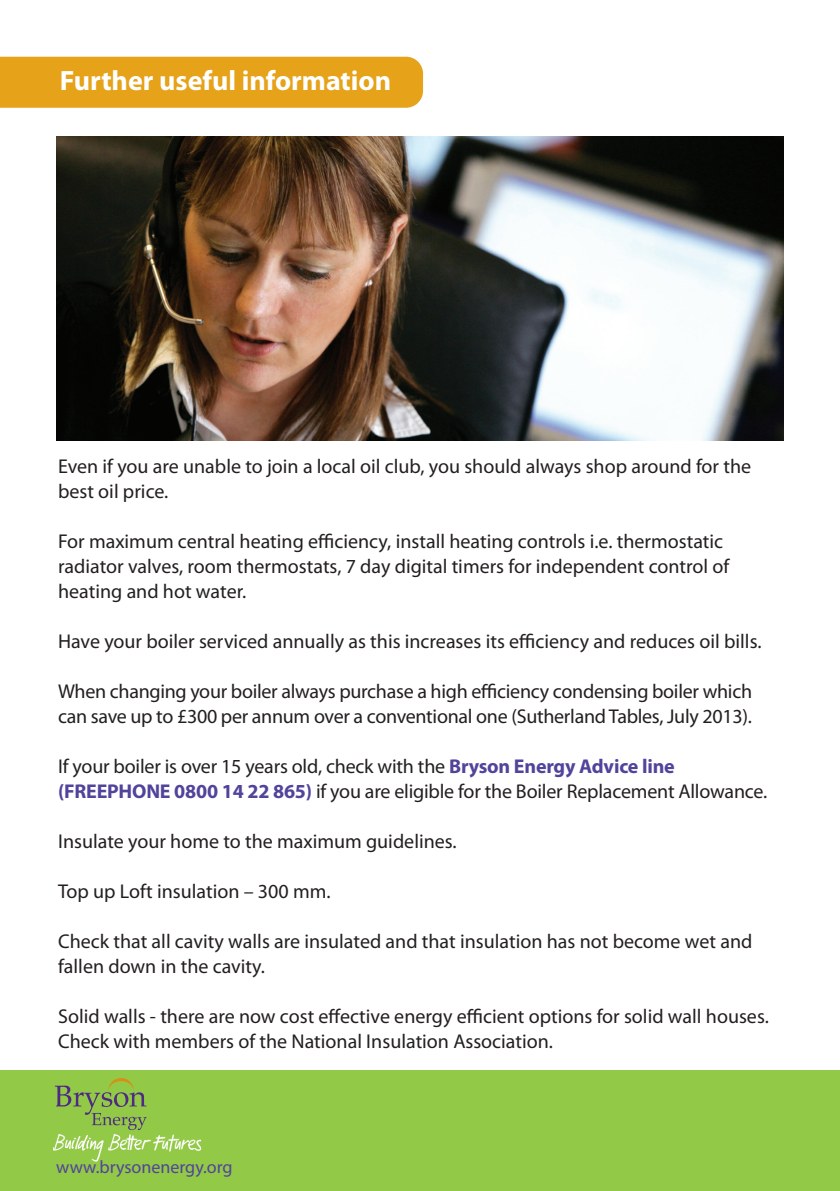
<style>
.page{position:relative;width:840px;height:1191px;background:#fff}
.page>*{position:absolute;margin:0;border:0;box-sizing:border-box;transform-origin:0 0}
.t1{font:700 28px "Myriad Pro";color:#fff}
.t2{font:20px/25px "Myriad Pro";color:#231f20}
.t3{font:18px "Myriad Pro";color:#52439b}
.s1{font-weight:700;color:#52439b}
</style>
<div class="page">
<div style="left:0;top:1071px;width:839px;height:120px;background:#92c947"></div>
<div style="left:0;top:57px;width:423px;height:51px;background:#e6a218"></div>
<svg style="left:55px;top:1078px;width:92px;height:52px"></svg>
<img style="left:54px;top:1134px;width:147px;height:27px">
<img style="left:57px;top:136px;width:725px;height:304px">
<h1 class="t1" style="left:60px;top:70px;width:333px">Further useful information</h1>
<p class="t2" style="left:58px;top:455px;width:694px">Even if you are unable to join a local oil club, you should always shop around for the best oil price.</p>
<p class="t2" style="left:58px;top:530px;width:672px">For maximum central heating efficiency, install heating controls i.e. thermostatic radiator valves, room thermostats, 7 day digital timers for independent control of heating and hot water.</p>
<p class="t2" style="left:58px;top:630px;width:704px">Have your boiler serviced annually as this increases its efficiency and reduces oil bills.</p>
<p class="t2" style="left:58px;top:680px;width:695px">When changing your boiler always purchase a high efficiency condensing boiler which can save up to £300 per annum over a conventional one (Sutherland Tables, July 2013).</p>
<p class="t2" style="left:58px;top:755px;width:710px">If your boiler is over 15 years old, check with the <span class="s1">Bryson Energy Advice line (FREEPHONE 0800 14 22 865)</span> if you are eligible for the Boiler Replacement Allowance.</p>
<p class="t2" style="left:58px;top:830px;width:400px">Insulate your home to the maximum guidelines.</p>
<p class="t2" style="left:58px;top:880px;width:274px">Top up Loft insulation – 300 mm.</p>
<p class="t2" style="left:58px;top:930px;width:695px">Check that all cavity walls are insulated and that insulation has not become wet and fallen down in the cavity.</p>
<p class="t2" style="left:58px;top:1005px;width:711px">Solid walls - there are now cost effective energy efficient options for solid wall houses.<br>Check with members of the National Insulation Association.</p>
<p class="t3" style="left:56px;top:1160px;width:178px">www.brysonenergy.org</p>
</div>
